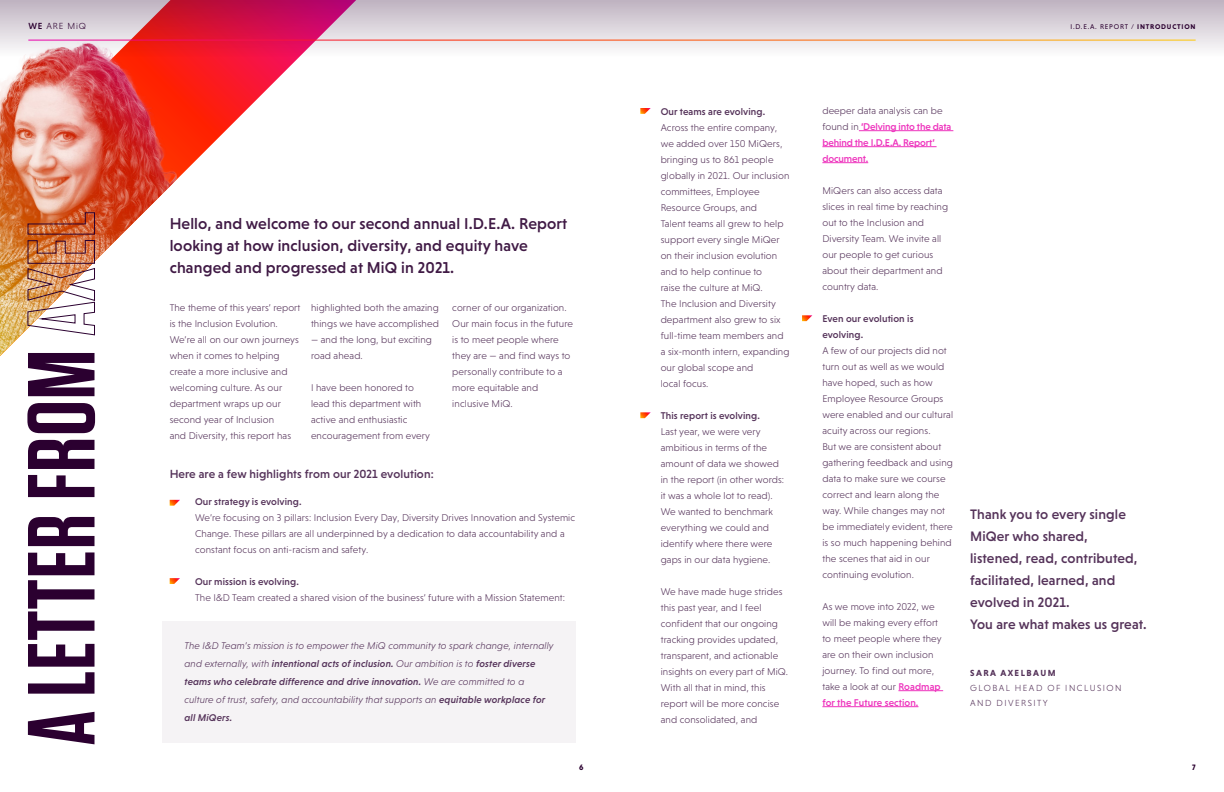
<style>
.page{position:relative;width:1224px;height:792px;background:#fff}
.page>*{position:absolute;margin:0;border:0;box-sizing:border-box;transform-origin:0 0}
.t1{font:500 16px/22px "Niveau Grotesk";letter-spacing:.01em;color:#401a45}
.t2{font:500 14px/22px "Niveau Grotesk";letter-spacing:.01em;color:#55335a}
.t3{font:500 12px "Niveau Grotesk";letter-spacing:.01em;color:#55335a}
.t4{font:300 10px/16px "Niveau Grotesk";letter-spacing:.01em;color:#55335a}
.t5{font:italic 300 10px/18px "Niveau Grotesk";letter-spacing:.01em;color:#55335a}
.t6{font:500 10px/16px "Niveau Grotesk";letter-spacing:.01em;color:#55335a}
.t7{font:500 10px/16px "Niveau Grotesk";letter-spacing:-.01em;color:#ee33bd}
.t8{font:300 9px/15px "Niveau Grotesk";letter-spacing:.165em;color:#55335a}
.t9{font:700 9px "Niveau Grotesk";letter-spacing:.165em;color:#55335a}
.t10{font:300 9px "Niveau Grotesk";letter-spacing:.1em;color:#2b0030}
.t11{font:700 8px "Niveau Grotesk";color:#2b0030}
.t12{font:7px "Niveau Grotesk";letter-spacing:.115em;color:#2b0030}
.s1{font-weight:500}
.s2{font-weight:700}
.s3{font-weight:300;color:#55335a}
.s4{font-weight:500;color:#ee33bd}
</style>
<div class="page">
<svg style="left:202px;top:57px;width:97px;height:97px"></svg>
<img style="left:0;top:57px;width:202px;height:299px">
<img style="left:27px;top:212px;width:69px;height:124px">
<svg style="left:27px;top:353px;width:68px;height:391px"></svg>
<svg style="left:0;top:0;width:1224px;height:57px"></svg>
<hr style="left:28px;top:40px;width:1168px;height:1px;background:#fff">
<svg style="left:170px;top:500px;width:10px;height:6px"></svg>
<svg style="left:170px;top:578px;width:10px;height:6px"></svg>
<div style="left:162px;top:621px;width:414px;height:122px;background:#f5f3f5"></div>
<svg style="left:640px;top:108px;width:11px;height:6px"></svg>
<svg style="left:802px;top:315px;width:10px;height:6px"></svg>
<svg style="left:640px;top:412px;width:11px;height:6px"></svg>
<hr style="left:859px;top:130px;width:94px;height:1px;background:#ee33bd">
<hr style="left:822px;top:146px;width:115px;height:1px;background:#ee33bd">
<hr style="left:822px;top:162px;width:46px;height:1px;background:#ee33bd">
<hr style="left:898px;top:690px;width:45px;height:1px;background:#ee33bd">
<hr style="left:822px;top:706px;width:96px;height:1px;background:#ee33bd">
<p class="t10" style="left:28px;top:21px;width:59px"><span class="s1">WE</span> ARE MiQ</p>
<p class="t12" style="left:1070px;top:22px;width:127px">I.D.E.A. REPORT / <span class="s2">INTRODUCTION</span></p>
<h1 class="t1" style="left:170px;top:213px;width:399px">Hello, and welcome to our second annual I.D.E.A. Report looking at how inclusion, diversity, and equity have changed and progressed at MiQ in 2021.</h1>
<p class="t4" style="left:170px;top:299px;width:132px">The theme of this years’ report is the Inclusion Evolution.<br>We’re all on our own journeys when it comes to helping create a more inclusive and welcoming culture. As our department wraps up our second year of Inclusion<br>and Diversity, this report has</p>
<p class="t4" style="left:311px;top:299px;width:129px">highlighted both the amazing things we have accomplished</p>
<p class="t4" style="left:311px;top:331px;width:123px">— and the long, but exciting road ahead.</p>
<p class="t4" style="left:311px;top:379px;width:121px">I have been honored to lead this department with active and enthusiastic encouragement from every</p>
<p class="t3" style="left:170px;top:467px;width:266px">Here are a few highlights from our 2021 evolution:</p>
<p class="t4" style="left:452px;top:299px;width:122px">corner of our organization.<br>Our main focus in the future is to meet people where they are — and find ways to personally contribute to a more equitable and inclusive MiQ.</p>
<p class="t6" style="left:195px;top:494px;width:108px">Our strategy is evolving.</p>
<p class="t4" style="left:195px;top:510px;width:382px">We’re focusing on 3 pillars: Inclusion Every Day, Diversity Drives Innovation and Systemic<br>Change. These pillars are all underpinned by a dedication to data accountability and a constant focus on anti-racism and safety.</p>
<p class="t6" style="left:195px;top:574px;width:105px">Our mission is evolving.</p>
<p class="t4" style="left:195px;top:590px;width:371px">The I&amp;D Team created a shared vision of the business’ future with a Mission Statement:</p>
<p class="t5" style="left:185px;top:636px;width:371px">The I&amp;D Team’s mission is to empower the MiQ community to spark change, internally and externally, with <span class="s1">intentional acts of inclusion.</span> Our ambition is to <span class="s1">foster diverse teams who celebrate difference and drive innovation.</span> We are committed to a culture of trust, safety, and accountability that supports an <span class="s1">equitable workplace for all MiQers.</span></p>
<p class="t6" style="left:661px;top:103px;width:106px">Our teams are evolving.</p>
<p class="t4" style="left:661px;top:119px;width:130px">Across the entire company, we added over 150 MiQers, bringing us to 861 people globally in 2021. Our inclusion committees, Employee<br>Resource Groups, and<br>Talent teams all grew to help support every single MiQer on their inclusion evolution and to help continue to<br>raise the culture at MiQ.<br>The Inclusion and Diversity department also grew to six full-time team members and a six-month intern, expanding our global scope and<br>local focus.</p>
<p class="t6" style="left:661px;top:407px;width:101px">This report is evolving.</p>
<p class="t4" style="left:661px;top:423px;width:125px">Last year, we were very ambitious in terms of the amount of data we showed in the report (in other words: it was a whole lot to read).<br>We wanted to benchmark everything we could and identify where there were gaps in our data hygiene.</p>
<p class="t4" style="left:661px;top:583px;width:129px">We have made huge strides this past year, and I feel confident that our ongoing tracking provides updated, transparent, and actionable insights on every part of MiQ.<br>With all that in mind, this report will be more concise and consolidated, and</p>
<p class="t7" style="left:822px;top:102px;width:130px"><span class="s3">deeper data analysis can be found in</span> ‘Delving into the data behind the I.D.E.A. Report’ document.</p>
<p class="t4" style="left:822px;top:182px;width:127px">MiQers can also access data slices in real time by reaching out to the Inclusion and<br>Diversity Team. We invite all our people to get curious about their department and country data.</p>
<p class="t6" style="left:822px;top:310px;width:93px">Even our evolution is evolving.</p>
<p class="t4" style="left:822px;top:342px;width:132px">A few of our projects did not turn out as well as we would have hoped, such as how<br>Employee Resource Groups were enabled and our cultural acuity across our regions.<br>But we are consistent about gathering feedback and using data to make sure we course correct and learn along the way. While changes may not be immediately evident, there is so much happening behind the scenes that aid in our continuing evolution.</p>
<p class="t4" style="left:822px;top:598px;width:121px">As we move into 2022, we will be making every effort to meet people where they are on their own inclusion journey. To find out more, take a look at our <span class="s4">Roadmap for the Future section.</span></p>
<h2 class="t2" style="left:970px;top:503px;width:178px">Thank you to every single<br>MiQer who shared,<br>listened, read, contributed, facilitated, learned, and evolved in 2021.<br>You are what makes us great.</h2>
<p class="t9" style="left:970px;top:667px;width:87px">SARA AXELBAUM</p>
<p class="t8" style="left:970px;top:680px;width:153px">GLOBAL HEAD OF INCLUSION<br>AND DIVERSITY</p>
<p class="t11" style="left:579px;top:763px;width:6px">6</p>
<p class="t11" style="left:1192px;top:763px;width:5px">7</p>
</div>
